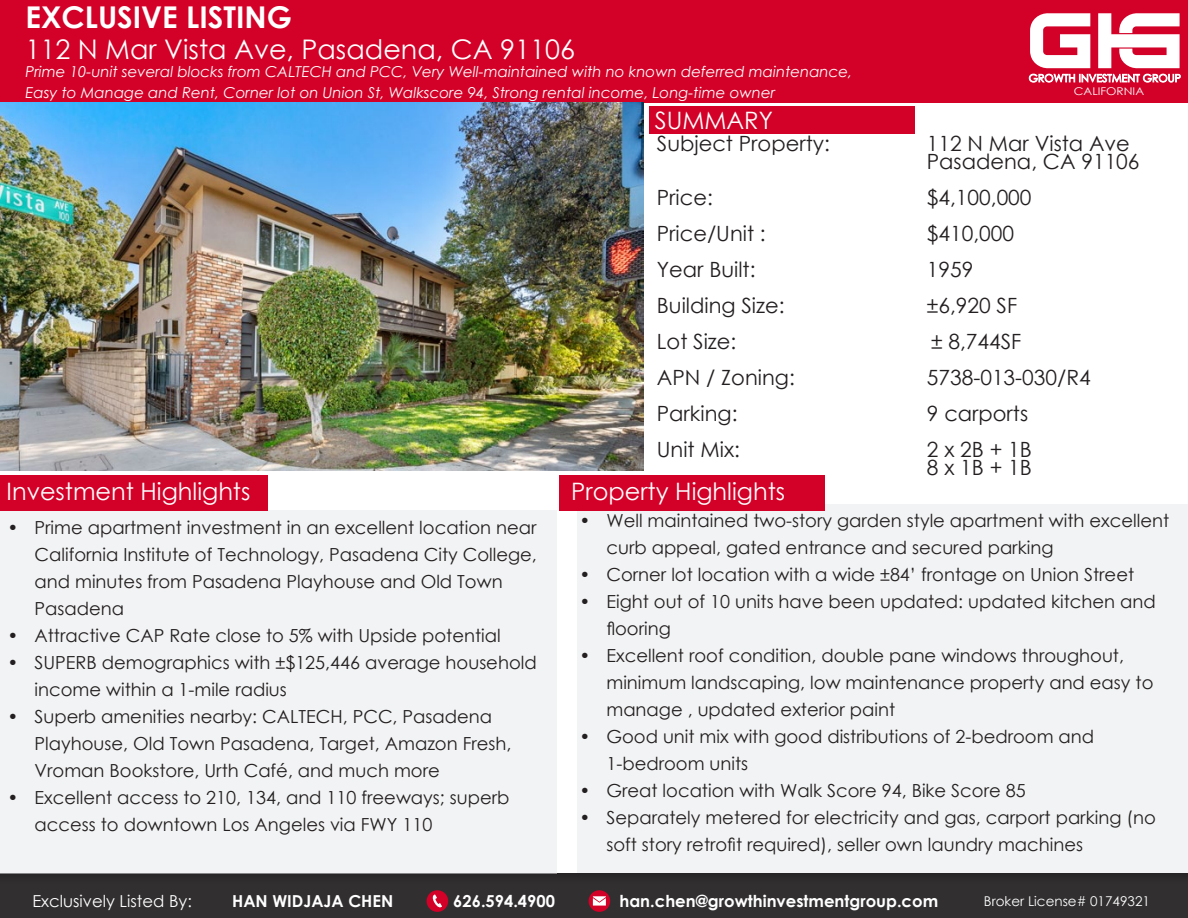
<style>
.page{position:relative;width:1188px;height:918px;background:#fff}
.page>*{position:absolute;margin:0;border:0;box-sizing:border-box;transform-origin:0 0}
.t1{font:700 30px "Century Gothic";color:#fff}
.for_sale{font:27px "Century Gothic";color:#fff}
.t2{font:24px "Century Gothic";color:#fff}
.t3{font:21px "Century Gothic";color:#231f20}
.t4{font:18px/27px "Century Gothic";color:#231f20}
.t5{font:700 16.5px "Century Gothic";color:#fff}
.t6{font:16.5px "Century Gothic";color:#fff}
.t7{font:italic 15px "Century Gothic";color:#fff}
.t8{font:13.5px "Century Gothic";color:#fff}
.t9{font:10.65px "Century Gothic";color:#fff;scale:1.12 1}
</style>
<div class="page">
<div style="left:0;top:871px;width:1188px;height:47px;background:#312f30"></div>
<div style="left:0;top:0;width:1188px;height:103px;background:#d30028"></div>
<svg style="left:1029px;top:13px;width:151px;height:69px"></svg>
<div style="left:427px;top:890px;width:21px;height:22px;background:#d30028;border-radius:50%"></div>
<svg style="left:432px;top:894px;width:10px;height:14px"></svg>
<div style="left:589px;top:890px;width:21px;height:22px;background:#d30028;border-radius:50%"></div>
<svg style="left:593px;top:896px;width:13px;height:10px"></svg>
<div style="left:0;top:510px;width:557px;height:364px;background:#f2f3f4"></div>
<div style="left:0;top:475px;width:268px;height:36px;background:#d30028"></div>
<div style="left:577px;top:504px;width:611px;height:369px;background:#f2f3f4"></div>
<div style="left:559px;top:475px;width:266px;height:36px;background:#d30028"></div>
<img style="left:0;top:103px;width:643px;height:368px">
<div style="left:649px;top:106px;width:266px;height:28px;background:#d30028"></div>
<p class="t1" style="left:26px;top:-6px;width:268px">EXCLUSIVE LISTING</p>
<p class="for_sale" style="left:26px;top:30px;width:551px">112 N Mar Vista Ave, Pasadena, CA 91106</p>
<p class="t1" style="left:32px;top:10px;width:578px">Exclusive Listing- Los Robles Apartments</p>
<p class="for_sale" style="left:32px;top:50px;width:533px">262N Los Robles | Pasadena | CA 91007</p>
<p class="t7" style="left:26px;top:61px;width:828px">Prime 10-unit several blocks from CALTECH and PCC, Very Well-maintained with no known deferred maintenance,</p>
<p class="t7" style="left:26px;top:82px;width:751px">Easy to Manage and Rent, Corner lot on Union St, Walkscore 94, Strong rental income, Long-time owner</p>
<p class="t3" style="left:657px;top:128px;width:174px">Subject Property:</p>
<p class="t3" style="left:927px;top:128px;width:205px">112 N Mar Vista Ave</p>
<p class="t3" style="left:927px;top:146px;width:214px">Pasadena, CA 91106</p>
<p class="t3" style="left:657px;top:182px;width:58px">Price:</p>
<p class="t3" style="left:927px;top:182px;width:106px">$4,100,000</p>
<p class="t3" style="left:657px;top:218px;width:110px">Price/Unit :</p>
<p class="t3" style="left:927px;top:218px;width:89px">$410,000</p>
<p class="t3" style="left:657px;top:254px;width:100px">Year Built:</p>
<p class="t3" style="left:927px;top:254px;width:48px">1959</p>
<p class="t3" style="left:657px;top:290px;width:129px">Building Size:</p>
<p class="t3" style="left:927px;top:290px;width:92px">±6,920 SF</p>
<p class="t3" style="left:657px;top:326px;width:81px">Lot Size:</p>
<p class="t3" style="left:931px;top:326px;width:92px">± 8,744SF</p>
<p class="t3" style="left:657px;top:362px;width:139px">APN / Zoning:</p>
<p class="t3" style="left:927px;top:362px;width:165px">5738-013-030/R4</p>
<p class="t3" style="left:657px;top:398px;width:82px">Parking:</p>
<p class="t3" style="left:927px;top:398px;width:103px">9 carports</p>
<p class="t3" style="left:657px;top:434px;width:85px">Unit Mix:</p>
<p class="t3" style="left:927px;top:434px;width:107px">2 x 2B + 1B</p>
<p class="t3" style="left:927px;top:452px;width:107px">8 x 1B + 1B</p>
<p class="t2" style="left:7px;top:474px;width:245px">Investment Highlights</p>
<p class="t2" style="left:571px;top:474px;width:215px">Property Highlights</p>
<p class="t9" style="left:1074px;top:83px;width:64px">CALIFORNIA</p>
<p class="t2" style="left:655px;top:104px;width:120px">SUMMARY</p>
<p class="t4" style="left:35px;top:514px;width:504px;text-indent:-27px">• Prime apartment investment in an excellent location near California Institute of Technology, Pasadena City College, and minutes from Pasadena Playhouse and Old Town Pasadena</p>
<p class="t4" style="left:8px;top:622px;width:495px">• Attractive CAP Rate close to 5% with Upside potential</p>
<p class="t4" style="left:35px;top:649px;width:504px;text-indent:-27px">• SUPERB demographics with ±$125,446 average household income within a 1-mile radius</p>
<p class="t4" style="left:35px;top:703px;width:478px;text-indent:-27px">• Superb amenities nearby: CALTECH, PCC, Pasadena<br>Playhouse, Old Town Pasadena, Target, Amazon Fresh,<br>Vroman Bookstore, Urth Café, and much more</p>
<p class="t4" style="left:35px;top:784px;width:476px;text-indent:-27px">• Excellent access to 210, 134, and 110 freeways; superb access to downtown Los Angeles via FWY 110</p>
<p class="t4" style="left:606px;top:506px;width:564px;text-indent:-27px">• Well maintained two-story garden style apartment with excellent curb appeal, gated entrance and secured parking</p>
<p class="t4" style="left:579px;top:560px;width:556px">• Corner lot location with a wide ±84’ frontage on Union Street</p>
<p class="t4" style="left:606px;top:587px;width:551px;text-indent:-27px">• Eight out of 10 units have been updated: updated kitchen and flooring</p>
<p class="t4" style="left:606px;top:641px;width:549px;text-indent:-27px">• Excellent roof condition, double pane windows throughout, minimum landscaping, low maintenance property and easy to manage , updated exterior paint</p>
<p class="t4" style="left:606px;top:722px;width:489px;text-indent:-27px">• Good unit mix with good distributions of 2-bedroom and<br>1-bedroom units</p>
<p class="t4" style="left:579px;top:776px;width:448px">• Great location with Walk Score 94, Bike Score 85</p>
<p class="t4" style="left:606px;top:803px;width:551px;text-indent:-27px">• Separately metered for electricity and gas, carport parking (no soft story retrofit required), seller own laundry machines</p>
<p class="t6" style="left:32px;top:890px;width:161px">Exclusively Listed By:</p>
<p class="t5" style="left:232px;top:888px;width:163px">HAN WIDJAJA CHEN</p>
<p class="t5" style="left:453px;top:888px;width:103px">626.594.4900</p>
<p class="t5" style="left:619px;top:888px;width:320px">han.chen@growthinvestmentgroup.com</p>
<p class="t8" style="left:984px;top:892px;width:167px">Broker License# 01749321</p>
</div>
